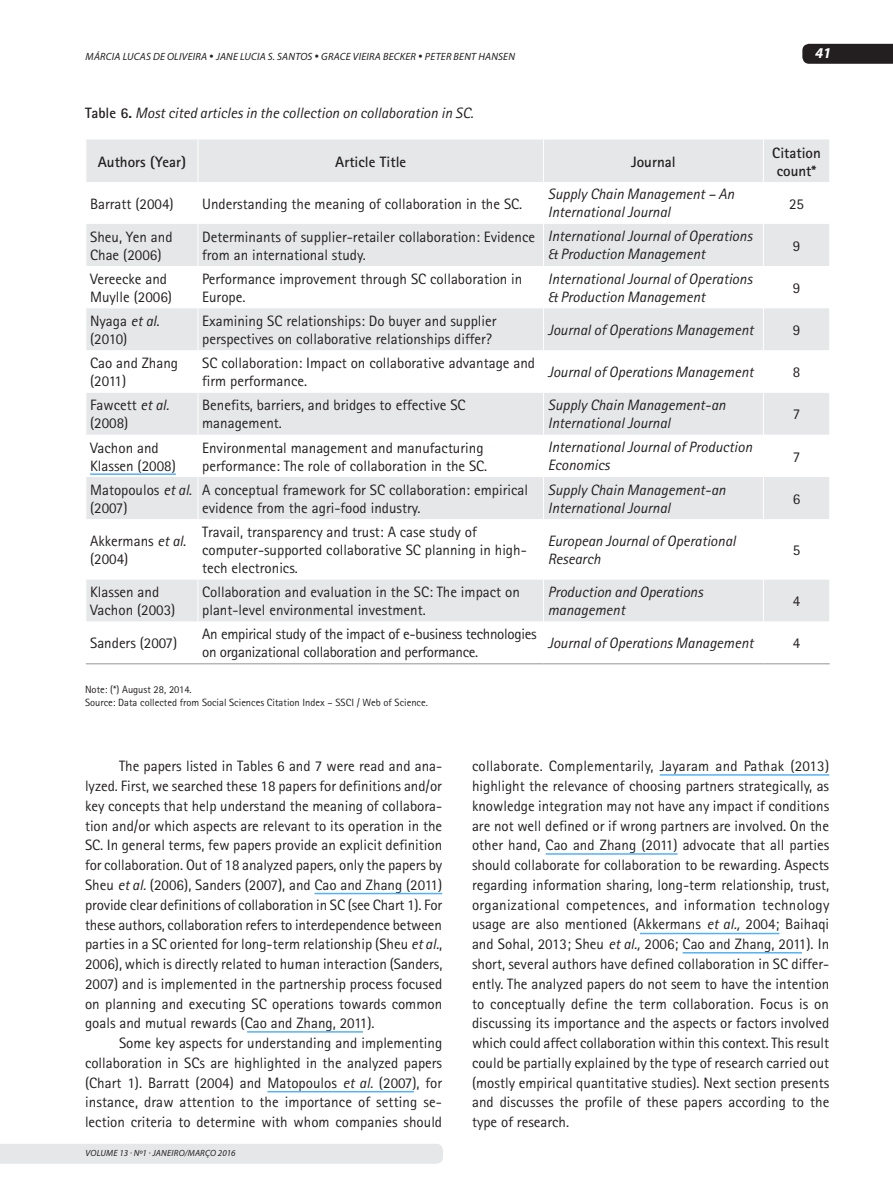
<style>
.page{position:relative;width:893px;height:1191px;background:#fff}
.page>*{position:absolute;margin:0;border:0;box-sizing:border-box;transform-origin:0 0}
.t1{font:15px/19.8px "Rotis Sans Serif";color:#231f20}
.t2{font:italic 15px/18px "Rotis Sans Serif";color:#231f20}
.t3{font:15px/18px "Rotis Sans Serif";letter-spacing:-.02em;color:#231f20}
.t4{font:700 15px/18px "Rotis Sans Serif";color:#231f20;text-align:center}
.t5{font:italic 700 15px "Myriad Pro";color:#fff}
.t6{font:10.5px/12.6px "Rotis Sans Serif";color:#231f20}
.t7{font:italic 10.5px "Myriad Pro";letter-spacing:.02em;color:#231f20}
.t8{font:italic 9px "Myriad Pro";letter-spacing:.02em;color:#231f20}
.s1{font-weight:700;font-style:normal}
.s2{font-style:italic}
</style>
<div class="page">
<div style="left:1px;top:1144px;width:442px;height:19px;background:#e6e7e9"></div>
<div style="left:802px;top:44px;width:91px;height:20px;background:#231f20"></div>
<div style="left:87px;top:139px;width:742px;height:43px;background:#e6e7e9"></div>
<svg style="left:87px;top:224px;width:742px;height:397px;fill:#e6e7e9"></svg>
<hr style="left:198px;top:139px;width:1px;height:43px;background:#fff">
<hr style="left:543px;top:139px;width:1px;height:43px;background:#fff">
<hr style="left:763px;top:139px;width:1px;height:43px;background:#fff">
<hr style="left:198px;top:224px;width:1px;height:42px;background:#fff">
<hr style="left:543px;top:224px;width:1px;height:42px;background:#fff">
<hr style="left:763px;top:224px;width:1px;height:42px;background:#fff">
<hr style="left:198px;top:308px;width:1px;height:42px;background:#fff">
<hr style="left:543px;top:308px;width:1px;height:42px;background:#fff">
<hr style="left:763px;top:308px;width:1px;height:42px;background:#fff">
<hr style="left:198px;top:392px;width:1px;height:43px;background:#fff">
<hr style="left:543px;top:392px;width:1px;height:43px;background:#fff">
<hr style="left:763px;top:392px;width:1px;height:43px;background:#fff">
<hr style="left:198px;top:477px;width:1px;height:42px;background:#fff">
<hr style="left:543px;top:477px;width:1px;height:42px;background:#fff">
<hr style="left:763px;top:477px;width:1px;height:42px;background:#fff">
<hr style="left:198px;top:579px;width:1px;height:42px;background:#fff">
<hr style="left:543px;top:579px;width:1px;height:42px;background:#fff">
<hr style="left:763px;top:579px;width:1px;height:42px;background:#fff">
<hr style="left:86px;top:663px;width:112px;height:1px;background:#939598">
<hr style="left:198px;top:663px;width:346px;height:1px;background:#939598">
<hr style="left:544px;top:663px;width:219px;height:1px;background:#939598">
<hr style="left:763px;top:663px;width:67px;height:1px;background:#939598">
<hr style="left:660px;top:774px;width:169px;height:1px;background:#55b1f5">
<hr style="left:315px;top:892px;width:127px;height:2px;background:#55b1f5">
<hr style="left:247px;top:1031px;width:116px;height:1px;background:#55b1f5">
<hr style="left:546px;top:853px;width:131px;height:1px;background:#55b1f5">
<hr style="left:683px;top:952px;width:119px;height:1px;background:#55b1f5">
<hr style="left:640px;top:932px;width:139px;height:2px;background:#55b1f5">
<hr style="left:90px;top:473px;width:86px;height:2px;background:#55b1f5">
<hr style="left:267px;top:1091px;width:147px;height:1px;background:#55b1f5">
<p class="t7" style="left:86px;top:50px;width:431px">MÁRCIA LUCAS DE OLIVEIRA • JANE LUCIA S. SANTOS • GRACE VIEIRA BECKER • PETER BENT HANSEN</p>
<p class="t2" style="left:85px;top:104px;width:390px"><span class="s1">Table 6.</span> Most cited articles in the collection on collaboration in SC.</p>
<p class="t5" style="left:815px;top:43px;width:18px">41</p>
<p class="t4" style="left:98px;top:152px;width:90px">Authors (Year)</p>
<p class="t4" style="left:335px;top:152px;width:73px">Article Title</p>
<p class="t4" style="left:631px;top:152px;width:46px">Journal</p>
<p class="t4" style="left:772px;top:143px;width:50px">Citation count*</p>
<p class="t1" style="left:90px;top:194px;width:85px">Barratt (2004)</p>
<p class="t1" style="left:202px;top:194px;width:322px">Understanding the meaning of collaboration in the SC.</p>
<p class="t2" style="left:548px;top:185px;width:188px">Supply Chain Management – An<br>International Journal</p>
<p class="t1" style="left:789px;top:194px;width:16px">25</p>
<p class="t1" style="left:90px;top:227px;width:84px;line-height:18px">Sheu, Yen and<br>Chae (2006)</p>
<p class="t1" style="left:202px;top:227px;width:334px;line-height:18px">Determinants of supplier-retailer collaboration: Evidence from an international study.</p>
<p class="t2" style="left:548px;top:227px;width:206px">International Journal of Operations &amp; Production Management</p>
<p class="t1" style="left:793px;top:235px;width:9px">9</p>
<p class="t1" style="left:90px;top:270px;width:83px;line-height:18px">Vereecke and<br>Muylle (2006)</p>
<p class="t1" style="left:202px;top:270px;width:322px;line-height:18px">Performance improvement through SC collaboration in<br>Europe.</p>
<p class="t2" style="left:548px;top:270px;width:206px">International Journal of Operations &amp; Production Management</p>
<p class="t1" style="left:793px;top:278px;width:9px">9</p>
<p class="t1" style="left:90px;top:312px;width:71px;line-height:18px">Nyaga <span class="s2">et al</span>. (2010)</p>
<p class="t1" style="left:202px;top:312px;width:296px;line-height:18px">Examining SC relationships: Do buyer and supplier perspectives on collaborative relationships differ?</p>
<p class="t2" style="left:548px;top:321px;width:207px">Journal of Operations Management</p>
<p class="t1" style="left:793px;top:320px;width:9px">9</p>
<p class="t1" style="left:90px;top:354px;width:90px;line-height:18px">Cao and Zhang (2011)</p>
<p class="t1" style="left:202px;top:354px;width:334px;line-height:18px">SC collaboration: Impact on collaborative advantage and firm performance.</p>
<p class="t2" style="left:548px;top:363px;width:207px">Journal of Operations Management</p>
<p class="t1" style="left:793px;top:362px;width:9px">8</p>
<p class="t1" style="left:90px;top:396px;width:81px;line-height:18px">Fawcett <span class="s2">et al. </span>(2008)</p>
<p class="t1" style="left:202px;top:396px;width:265px;line-height:18px">Benefits, barriers, and bridges to effective SC management.</p>
<p class="t2" style="left:548px;top:396px;width:179px">Supply Chain Management-an<br>International Journal</p>
<p class="t1" style="left:793px;top:404px;width:9px">7</p>
<p class="t1" style="left:90px;top:438px;width:87px;line-height:18px">Vachon and<br>Klassen (2008)</p>
<p class="t1" style="left:202px;top:438px;width:287px;line-height:18px">Environmental management and manufacturing performance: The role of collaboration in the SC.</p>
<p class="t2" style="left:548px;top:438px;width:206px">International Journal of Production<br>Economics</p>
<p class="t1" style="left:793px;top:446px;width:9px">7</p>
<p class="t1" style="left:90px;top:480px;width:103px;line-height:18px">Matopoulos <span class="s2">et al. </span>(2007)</p>
<p class="t1" style="left:202px;top:480px;width:327px;line-height:18px">A conceptual framework for SC collaboration: empirical evidence from the agri-food industry.</p>
<p class="t2" style="left:548px;top:480px;width:179px">Supply Chain Management-an<br>International Journal</p>
<p class="t1" style="left:793px;top:489px;width:9px">6</p>
<p class="t1" style="left:90px;top:532px;width:98px;line-height:18px">Akkermans <span class="s2">et al</span>. (2004)</p>
<p class="t1" style="left:202px;top:523px;width:326px;line-height:18px">Travail, transparency and trust: A case study of computer-supported collaborative SC planning in high&shy;tech electronics.</p>
<p class="t2" style="left:548px;top:532px;width:190px">European Journal of Operational<br>Research</p>
<p class="t1" style="left:793px;top:540px;width:9px">5</p>
<p class="t1" style="left:90px;top:583px;width:87px;line-height:18px">Klassen and<br>Vachon (2003)</p>
<p class="t1" style="left:202px;top:583px;width:319px;line-height:18px">Collaboration and evaluation in the SC: The impact on plant-level environmental investment.</p>
<p class="t2" style="left:548px;top:583px;width:157px">Production and Operations management</p>
<p class="t1" style="left:793px;top:591px;width:9px">4</p>
<p class="t1" style="left:90px;top:633px;width:89px">Sanders (2007)</p>
<p class="t3" style="left:202px;top:625px;width:336px">An empirical study of the impact of e-business technologies on organizational collaboration and performance.</p>
<p class="t2" style="left:548px;top:634px;width:207px">Journal of Operations Management</p>
<p class="t1" style="left:793px;top:633px;width:9px">4</p>
<p class="t6" style="left:85px;top:683px;width:344px">Note: (*) August 28, 2014.<br>Source: Data collected from Social Sciences Citation Index – SSCI / Web of Science.</p>
<p class="t1" style="left:85px;top:756px;width:359px;text-align:justify;text-indent:34px">The papers listed in Tables 6 and 7 were read and ana&shy;lyzed. First, we searched these 18 papers for definitions and/or key concepts that help understand the meaning of collabora&shy;tion and/or which aspects are relevant to its operation in the SC. In general terms, few papers provide an explicit definition for collaboration. Out of 18 analyzed papers, only the papers by Sheu <span class="s2">et al.</span> (2006), Sanders (2007), and Cao and Zhang (2011) provide clear definitions of collaboration in SC (see Chart 1). For these authors, collaboration refers to interdependence between parties in a SC oriented for long-term relationship (Sheu <span class="s2">et al.</span>, 2006), which is directly related to human interaction (Sanders, 2007) and is implemented in the partnership process focused on planning and executing SC operations towards common goals and mutual rewards (Cao and Zhang, 2011).</p>
<p class="t1" style="left:85px;top:1033px;width:359px;text-align:justify;text-indent:34px">Some key aspects for understanding and implementing collaboration in SCs are highlighted in the analyzed papers (Chart 1). Barratt (2004) and Matopoulos <span class="s2">et al.</span> (2007), for instance, draw attention to the importance of setting se&shy;lection criteria to determine with whom companies should</p>
<p class="t8" style="left:86px;top:1147px;width:152px">VOLUME 13 · Nº1 · JANEIRO/MARÇO 2016</p>
<p class="t1" style="left:472px;top:756px;width:359px;text-align:justify">collaborate. Complementarily, Jayaram and Pathak (2013) highlight the relevance of choosing partners strategically, as knowledge integration may not have any impact if conditions are not well defined or if wrong partners are involved. On the other hand, Cao and Zhang (2011) advocate that all parties should collaborate for collaboration to be rewarding. Aspects regarding information sharing, long-term relationship, trust, organizational competences, and information technology usage are also mentioned (Akkermans <span class="s2">et al.,</span> 2004; Baihaqi and Sohal, 2013; Sheu <span class="s2">et al.,</span> 2006; Cao and Zhang, 2011). In short, several authors have defined collaboration in SC differ&shy;ently. The analyzed papers do not seem to have the intention to conceptually define the term collaboration. Focus is on discussing its importance and the aspects or factors involved which could affect collaboration within this context. This result could be partially explained by the type of research carried out (mostly empirical quantitative studies). Next section presents and discusses the profile of these papers according to the type of research.</p>
</div>
